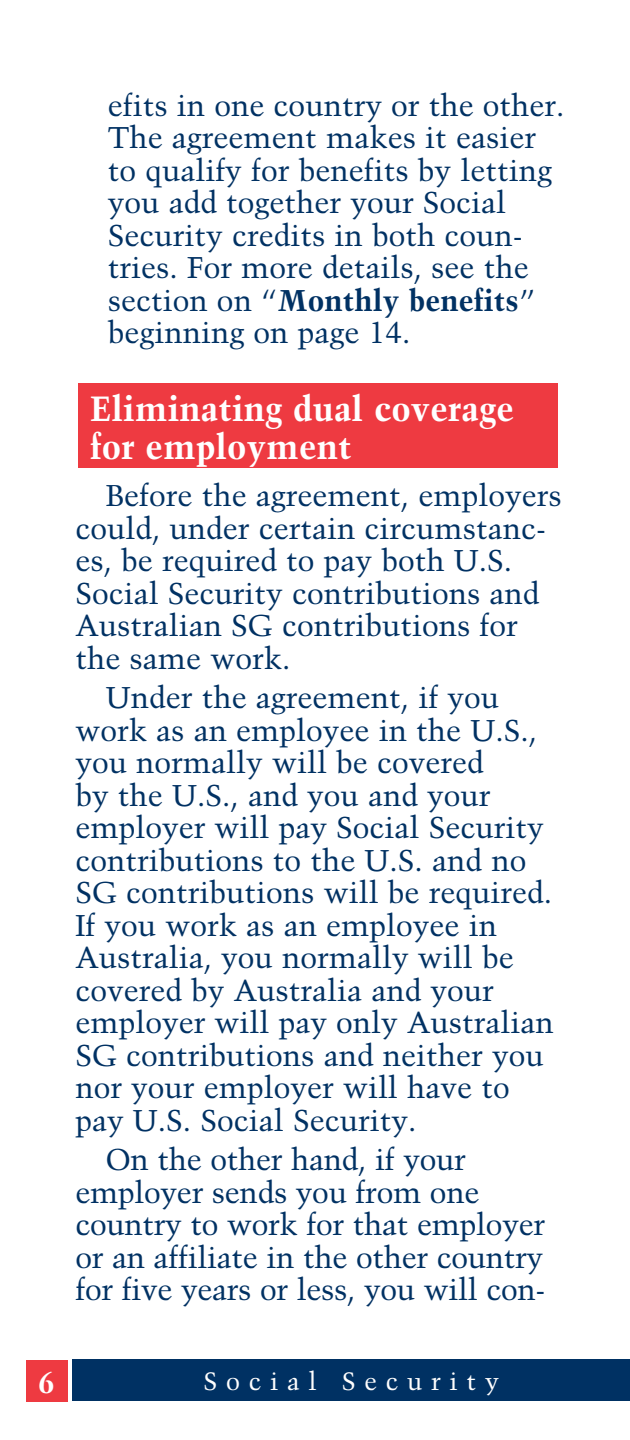
<style>
.page{position:relative;width:630px;height:1440px;background:#fff}
.page>*{position:absolute;margin:0;border:0;box-sizing:border-box;transform-origin:0 0}
.t1{font:700 35px/37.5px "Trump Mediaeval";color:#fff}
.paragraph_format{font:30px/32.5px "Trump Mediaeval";color:#003163}
.indented_lists{font:30px/32.5px "Trump Mediaeval";color:#003163}
.t2{font:700 30px "Trump Mediaeval";color:#fff}
.SSA_Pub_info{font:25px "Trump Mediaeval";letter-spacing:.35em;color:#fff}
.s1{font-weight:700}
</style>
<div class="page">
<div style="left:26px;top:1360px;width:42px;height:42px;background:#ee3a41"></div>
<div style="left:78px;top:384px;width:479px;height:84px;background:#ee3a41"></div>
<div style="left:73px;top:1359px;width:557px;height:42px;background:#003163"></div>
<p class="indented_lists" style="left:108px;top:88px;width:458px">efits in one country or the other.<br>The agreement makes it easier to qualify for benefits by letting you add together your Social<br>Security credits in both coun&shy;tries. For more details, see the section on “<span class="s1">Monthly benefits</span>” beginning on page 14.</p>
<p class="t1" style="left:90px;top:390px;width:425px">Eliminating dual coverage for employment</p>
<p class="paragraph_format" style="left:75px;top:479px;width:488px;text-indent:30px">Before the agreement, employers could, under certain circumstanc&shy;es, be required to pay both U.S.<br>Social Security contributions and<br>Australian SG contributions for the same work.</p>
<p class="paragraph_format" style="left:75px;top:681px;width:480px;text-indent:30px">Under the agreement, if you work as an employee in the U.S., you normally will be covered<br>by the U.S., and you and your employer will pay Social Security contributions to the U.S. and no<br>SG contributions will be required.<br>If you work as an employee in<br>Australia, you normally will be covered by Australia and your employer will pay only Australian<br>SG contributions and neither you nor your employer will have to pay U.S. Social Security.</p>
<p class="paragraph_format" style="left:75px;top:1143px;width:472px;text-indent:30px">On the other hand, if your employer sends you from one country to work for that employer or an affiliate in the other country for five years or less, you will con-</p>
<p class="t2" style="left:38px;top:1363px;width:18px">6</p>
<p class="SSA_Pub_info" style="left:204px;top:1366px;width:297px">Social Security</p>
</div>
